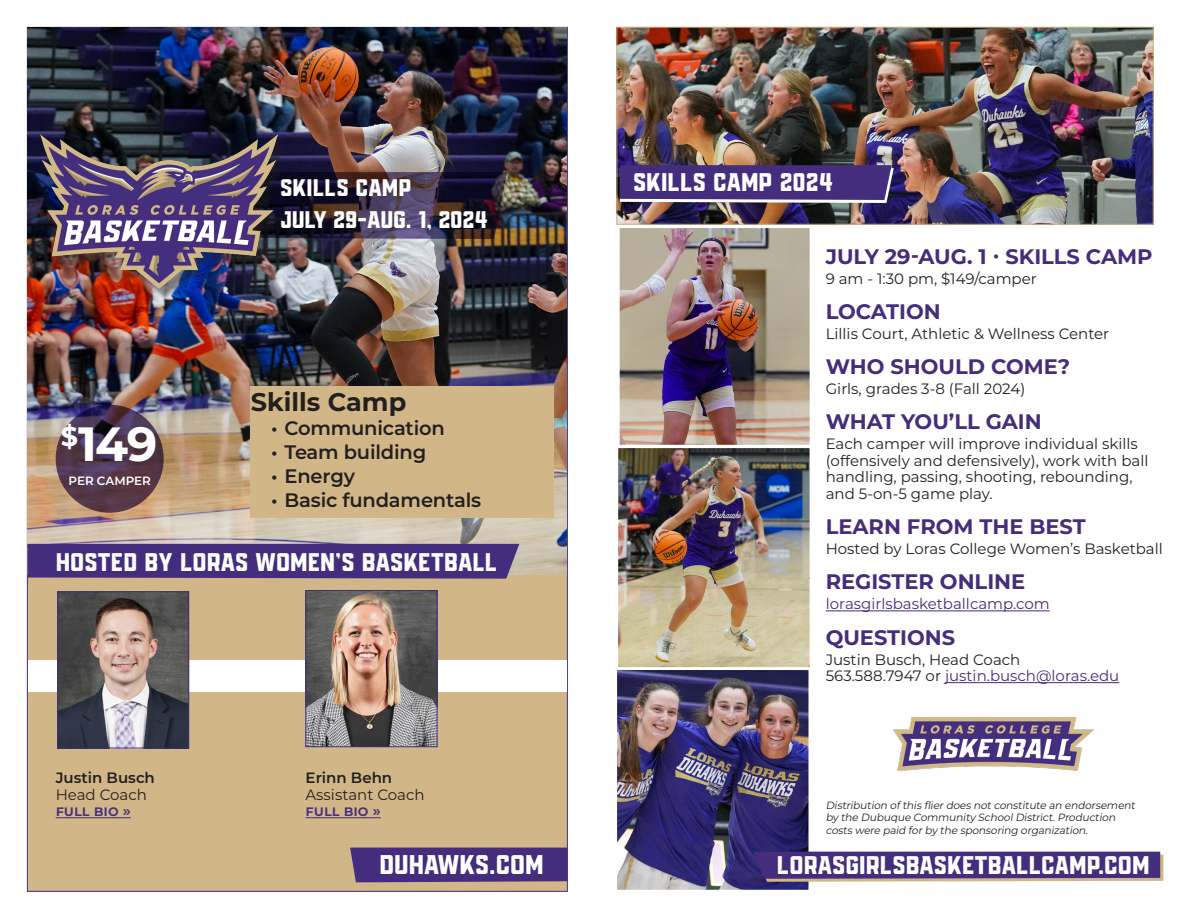
<style>
.page{position:relative;width:1188px;height:918px;background:#fff}
.page>*{position:absolute;margin:0;border:0;box-sizing:border-box;transform-origin:0 0}
.Bullet_List{font:700 48px "Montserrat";color:#fff}
.t1{font:27px "Jawbreak Sans Cut";color:#fff}
.t2{font:25.5px "Jawbreak Sans Cut";color:#fff}
.t3{font:700 25.5px "Montserrat";color:#231f20}
.t4{font:24px "Jawbreak Sans Cut";letter-spacing:-.01em;color:#fff}
.Subhead{font:700 21px "Montserrat";color:#442d7d}
.t5{font:600 19.5px "Montserrat";letter-spacing:-.01em;color:#231f20}
.Copy{font:15px/16.5px "Montserrat";color:#231f20}
.Copy-2{font:15px "Montserrat";color:#442d7d}
.Copy-3{font:600 15px "Montserrat";color:#231f20}
.Copy-4{font:600 15px "Montserrat";color:#442d7d}
.Bullet_List-2{font:600 12px "Montserrat";color:#fff}
.Reg_form{font:italic 10.5px/12.6px "Montserrat";color:#231f20}
.s1{color:#231f20}
</style>
<div class="page">
<img style="left:619px;top:672px;width:188px;height:216px">
<div style="left:616px;top:669px;width:194px;height:222px;border:2px solid #fff"></div>
<div style="left:27px;top:27px;width:541px;height:865px;background:#d1b787;border:1px solid #442d7d"></div>
<img style="left:27px;top:28px;width:540px;height:546px">
<svg style="left:27px;top:172px;width:480px;height:67px;background:#2f2538"></svg>
<div style="left:43px;top:140px;width:243px;height:160px;background:#231f20;opacity:.45"></div>
<img style="left:41px;top:135px;width:236px;height:153px">
<div style="left:350px;top:848px;width:217px;height:34px;background:#442d7d"></div>
<div style="left:28px;top:660px;width:538px;height:32px;background:#fff"></div>
<hr style="left:306px;top:817px;width:75px;height:1px;background:#442d7d">
<img style="left:59px;top:594px;width:128px;height:152px">
<div style="left:57px;top:592px;width:132px;height:156px;border:1px solid #442d7d"></div>
<hr style="left:56px;top:817px;width:75px;height:1px;background:#442d7d">
<img style="left:308px;top:592px;width:127px;height:153px">
<div style="left:306px;top:590px;width:131px;height:157px;border:1px solid #442d7d"></div>
<div style="left:27px;top:544px;width:492px;height:35px;background:#442d7d"></div>
<svg style="left:56px;top:405px;width:108px;height:108px;background:#4d354c"></svg>
<img style="left:619px;top:29px;width:532px;height:193px">
<div style="left:617px;top:27px;width:536px;height:197px;border:1px solid #d1b787"></div>
<svg style="left:753px;top:852px;width:410px;height:30px;background:#563f80"></svg>
<img style="left:620px;top:229px;width:189px;height:437px">
<div style="left:617px;top:225px;width:196px;height:223px;border:3px solid #fff"></div>
<svg style="left:620px;top:165px;width:274px;height:38px;background:#533e86"></svg>
<div style="left:617px;top:447px;width:194px;height:222px;border:2px solid #fff"></div>
<hr style="left:826px;top:611px;width:224px;height:1px;background:#442d7d">
<hr style="left:945px;top:682px;width:174px;height:1px;background:#442d7d">
<img style="left:894px;top:717px;width:199px;height:53px">
<div style="left:251px;top:386px;width:303px;height:131px;background:#d1b787"></div>
<p class="Bullet_List" style="left:61px;top:412px;width:98px"><sup>$</sup>149</p>
<p class="Bullet_List-2" style="left:69px;top:472px;width:84px">PER CAMPER</p>
<p class="t4" style="left:280px;top:174px;width:133px">SKILLS CAMP</p>
<p class="t4" style="left:280px;top:205px;width:210px">JULY 29-AUG. 1, 2024</p>
<p class="t3" style="left:251px;top:385px;width:157px">Skills Camp</p>
<p class="t5" style="left:271px;top:414px;width:175px">• Communication</p>
<p class="t5" style="left:271px;top:438px;width:157px">• Team building</p>
<p class="t5" style="left:271px;top:462px;width:85px">• Energy</p>
<p class="t5" style="left:271px;top:486px;width:212px">• Basic fundamentals</p>
<p class="t2" style="left:56px;top:547px;width:443px">HOSTED BY LORAS WOMEN’S BASKETBALL</p>
<p class="Copy-3" style="left:56px;top:767px;width:101px">Justin Busch</p>
<p class="Copy" style="left:56px;top:786px;width:93px">Head Coach</p>
<p class="Copy-4" style="left:56px;top:800px;width:77px">full bio »</p>
<p class="Copy-3" style="left:306px;top:767px;width:88px">Erinn Behn</p>
<p class="Copy" style="left:306px;top:786px;width:120px">Assistant Coach</p>
<p class="Copy-4" style="left:306px;top:800px;width:77px">full bio »</p>
<p class="t1" style="left:379px;top:849px;width:166px">DUHAWKS.COM</p>
<p class="t2" style="left:633px;top:167px;width:202px">SKILLS CAMP 2024</p>
<p class="Subhead" style="left:826px;top:242px;width:328px">JULY 29-AUG. 1 · SKILLS CAMP</p>
<p class="Copy" style="left:826px;top:269px;width:213px">9 am - 1:30 pm, $149/camper</p>
<p class="Subhead" style="left:826px;top:297px;width:117px">LOCATION</p>
<p class="Copy" style="left:826px;top:325px;width:285px">Lillis Court, Athletic &amp; Wellness Center</p>
<p class="Subhead" style="left:826px;top:353px;width:246px">WHO SHOULD COME?</p>
<p class="Copy" style="left:826px;top:380px;width:201px">Girls, grades 3-8 (Fall 2024)</p>
<p class="Subhead" style="left:826px;top:408px;width:218px">WHAT YOU’LL GAIN</p>
<p class="Copy" style="left:826px;top:435px;width:324px">Each camper will improve individual skills (offensively and defensively), work with ball handling, passing, shooting, rebounding,</p>
<p class="Copy" style="left:826px;top:485px;width:168px">and 5-on-5 game play.</p>
<p class="Subhead" style="left:826px;top:513px;width:262px">LEARN FROM THE BEST</p>
<p class="Copy" style="left:826px;top:540px;width:339px">Hosted by Loras College Women’s Basketball</p>
<p class="Subhead" style="left:826px;top:568px;width:201px">REGISTER ONLINE</p>
<p class="Copy-2" style="left:826px;top:594px;width:226px">lorasgirlsbasketballcamp.com</p>
<p class="Subhead" style="left:826px;top:623px;width:131px">QUESTIONS</p>
<p class="Copy" style="left:826px;top:651px;width:196px">Justin Busch, Head Coach</p>
<p class="Copy-2" style="left:826px;top:666px;width:295px"><span class="s1">563.588.7947 or</span> justin.busch@loras.edu</p>
<p class="Reg_form" style="left:826px;top:798px;width:313px">Distribution ofthis flierdoes notconstitute an endorsement by the Dubuque Community SchoolDistrict.Production costs were paid forby the sponsoring organization.</p>
<p class="t2" style="left:777px;top:851px;width:374px">LORASGIRLSBASKETBALLCAMP.COM</p>
</div>
